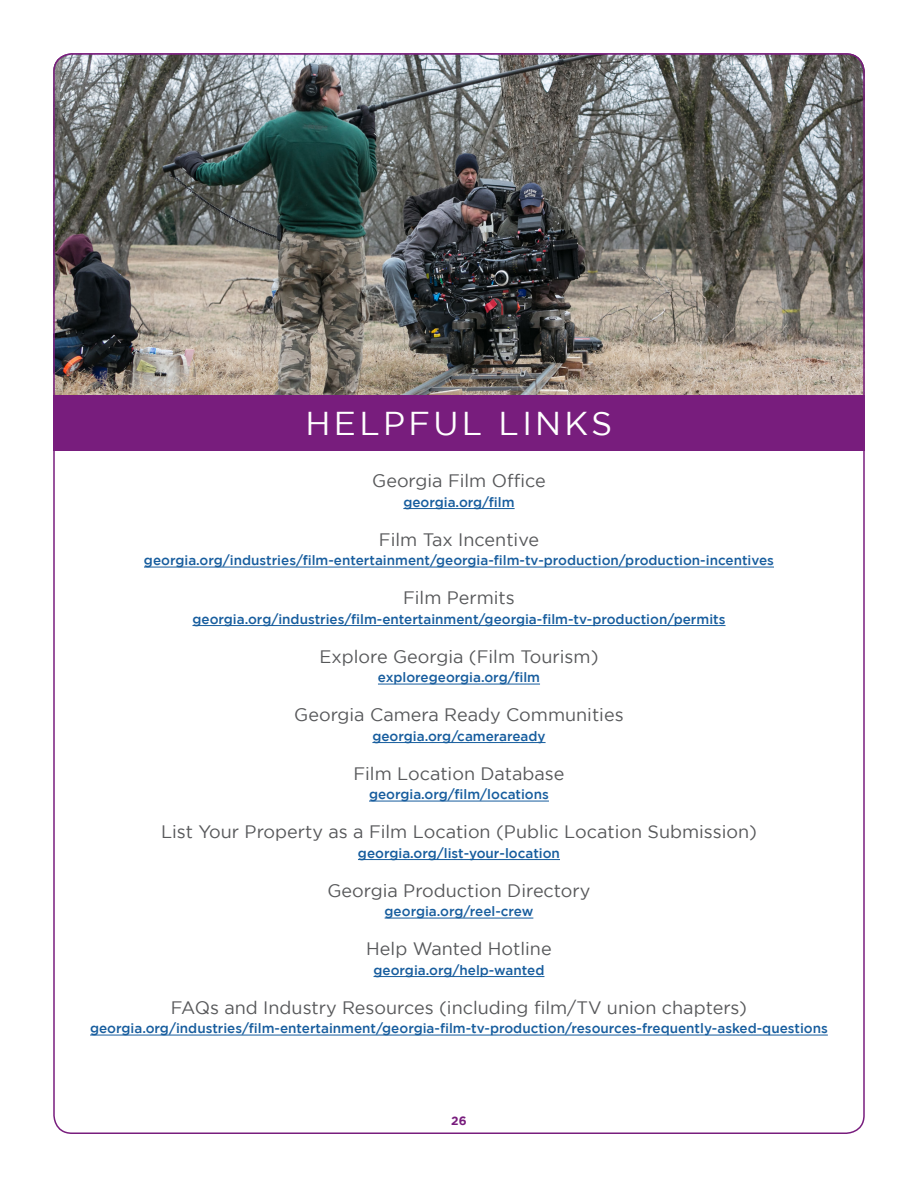
<style>
.page{position:relative;width:918px;height:1188px;background:#fff}
.page>*{position:absolute;margin:0;border:0;box-sizing:border-box;transform-origin:0 0}
.t1{font:33px "Gotham";letter-spacing:.1em;color:#fff}
.t2{font:18px "Gotham";color:#57585a}
.t3{font:500 13.5px "Gotham";color:#175d9e}
.t4{font:700 12px "Gotham";color:#781d7d}
</style>
<div class="page">
<img style="left:53px;top:54px;width:809px;height:341px">
<div style="left:53px;top:395px;width:812px;height:55px;background:#781d7d"></div>
<hr style="left:403px;top:508px;width:112px;height:1px;background:#175d9e">
<hr style="left:144px;top:567px;width:630px;height:1px;background:#175d9e">
<hr style="left:192px;top:625px;width:534px;height:1px;background:#175d9e">
<hr style="left:378px;top:684px;width:162px;height:1px;background:#175d9e">
<hr style="left:372px;top:742px;width:174px;height:1px;background:#175d9e">
<hr style="left:369px;top:801px;width:180px;height:1px;background:#175d9e">
<hr style="left:358px;top:859px;width:202px;height:1px;background:#175d9e">
<hr style="left:385px;top:918px;width:148px;height:1px;background:#175d9e">
<hr style="left:374px;top:976px;width:170px;height:1px;background:#175d9e">
<hr style="left:90px;top:1035px;width:738px;height:1px;background:#175d9e">
<p class="t1" style="left:306px;top:405px;width:308px">HELPFUL LINKS</p>
<p class="t2" style="left:372px;top:471px;width:175px">Georgia Film Office</p>
<p class="t3" style="left:403px;top:494px;width:113px">georgia.org/film</p>
<p class="t2" style="left:379px;top:529px;width:162px">Film Tax Incentive</p>
<p class="t3" style="left:144px;top:553px;width:632px">georgia.org/industries/film-entertainment/georgia-film-tv-production/production-incentives</p>
<p class="t2" style="left:403px;top:588px;width:113px">Film Permits</p>
<p class="t3" style="left:192px;top:611px;width:535px">georgia.org/industries/film-entertainment/georgia-film-tv-production/permits</p>
<p class="t2" style="left:319px;top:646px;width:281px">Explore Georgia (Film Tourism)</p>
<p class="t3" style="left:378px;top:670px;width:164px">exploregeorgia.org/film</p>
<p class="t2" style="left:294px;top:705px;width:331px">Georgia Camera Ready Communities</p>
<p class="t3" style="left:372px;top:728px;width:175px">georgia.org/cameraready</p>
<p class="t2" style="left:353px;top:763px;width:213px">Film Location Database</p>
<p class="t3" style="left:369px;top:787px;width:181px">georgia.org/film/locations</p>
<p class="t2" style="left:161px;top:822px;width:597px">List Your Property as a Film Location (Public Location Submission)</p>
<p class="t3" style="left:358px;top:845px;width:204px">georgia.org/list-your-location</p>
<p class="t2" style="left:328px;top:880px;width:264px">Georgia Production Directory</p>
<p class="t3" style="left:385px;top:904px;width:150px">georgia.org/reel-crew</p>
<p class="t2" style="left:366px;top:939px;width:187px">Help Wanted Hotline</p>
<p class="t3" style="left:374px;top:962px;width:172px">georgia.org/help-wanted</p>
<p class="t2" style="left:171px;top:997px;width:578px">FAQs and Industry Resources (including film/TV union chapters)</p>
<p class="t3" style="left:90px;top:1021px;width:739px">georgia.org/industries/film-entertainment/georgia-film-tv-production/resources-frequently-asked-questions</p>
<p class="t4" style="left:451px;top:1114px;width:17px">26</p>
</div>
